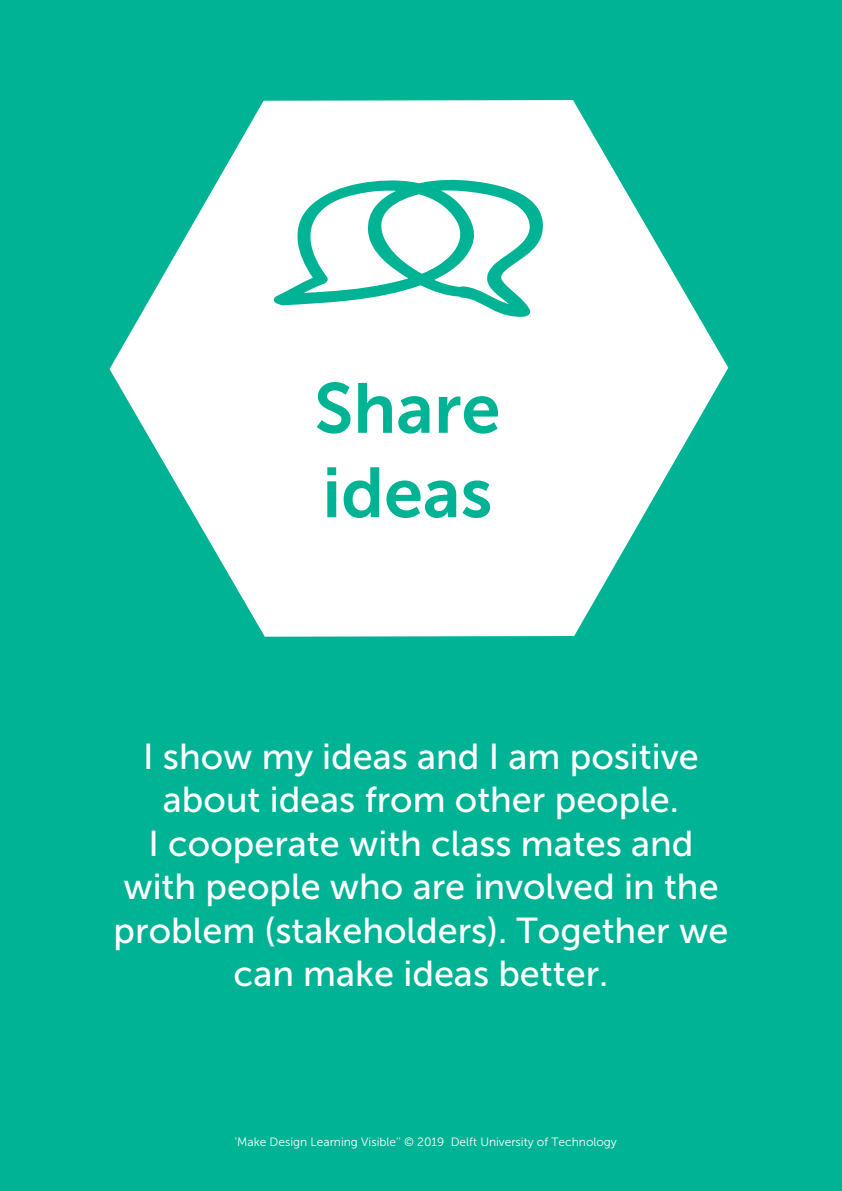
<style>
.page{position:relative;width:842px;height:1191px;background:#00b395}
.page>*{position:absolute;margin:0;border:0;box-sizing:border-box;transform-origin:0 0}
.t1{font:70.2px/84.4px "Museo Sans 700";color:#00b395}
.t2{font:36px/43.4px "Museo Sans 500";color:#fff;text-align:center}
.t3{font:12px "Museo Sans 300";color:#fff}
</style>
<div class="page">
<svg style="left:110px;top:100px;width:618px;height:536px;fill:#fff"></svg>
<svg style="left:271px;top:179px;width:273px;height:138px"></svg>
<h1 class="t1" style="left:314px;top:366px;width:188px">Share ideas</h1>
<p class="t2" style="left:114px;top:735px;width:616px">I show my ideas and I am positive about ideas from other people.<br>I cooperate with class mates and with people who are involved in the problem (stakeholders). Together we can make ideas better.</p>
<p class="t3" style="left:235px;top:1135px;width:383px">'Make Design Learning Visible'' © 2019 Delft University of Technology</p>
</div>
